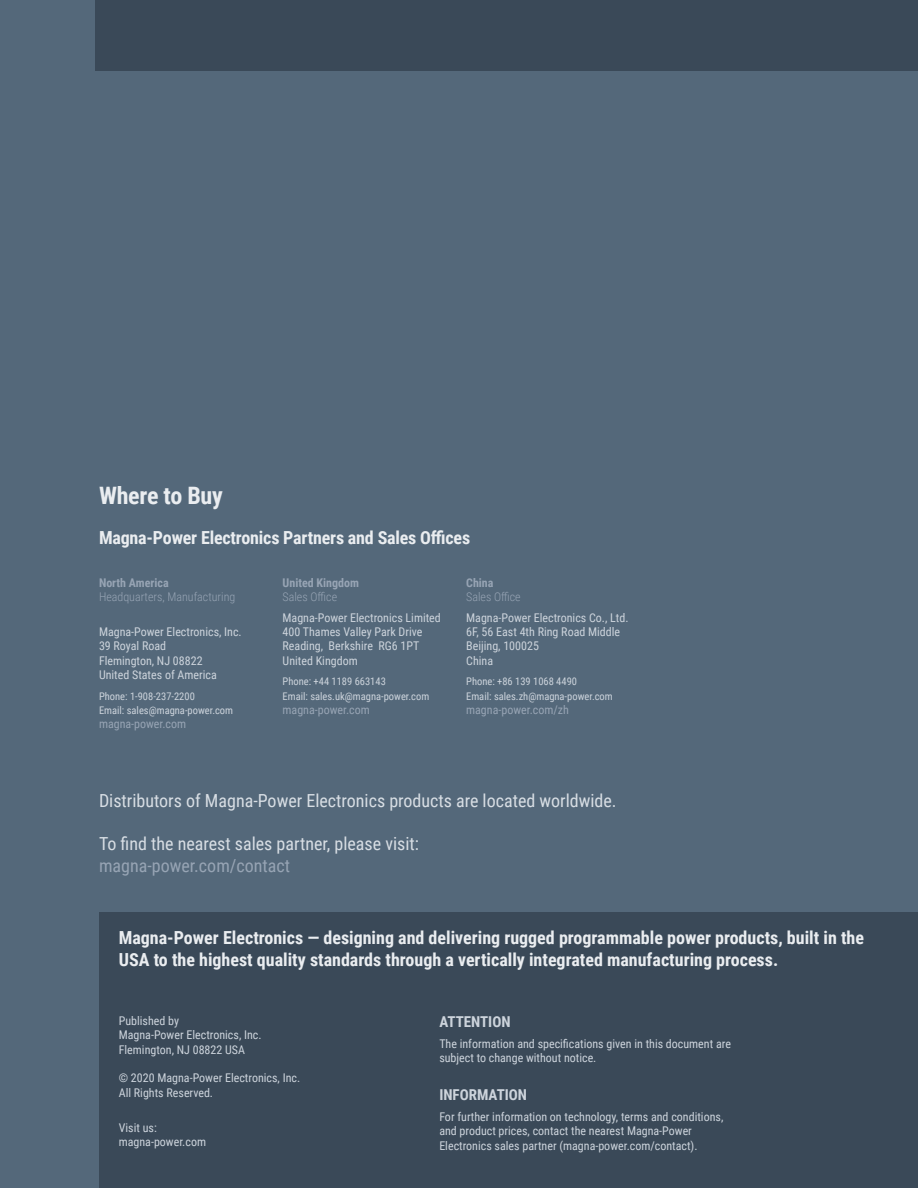
<style>
.page{position:relative;width:918px;height:1188px;background:#54687a}
.page>*{position:absolute;margin:0;border:0;box-sizing:border-box;transform-origin:0 0}
.t1{font:700 24px "Roboto Condensed";letter-spacing:-.01em;color:#eaedf0}
.t2{font:700 18px/21.6px "Roboto Condensed";color:#eaedf0}
.t3{font:18px "Roboto Condensed";color:#d8dee4}
.t4{font:18px "Roboto Condensed";color:#97a4b4}
.t5{font:700 15px "Roboto Condensed";color:#cdd4dc}
.t6{font:12px/14.4px "Roboto Condensed";color:#cdd4dc}
.t7{font:12px "Roboto Condensed";color:#97a4b4}
.t8{font:300 12px "Roboto Condensed";color:#97a4b4}
.t9{font:700 12px "Roboto Condensed";color:#97a4b4}
.t10{font:10.5px/14.4px "Roboto Condensed";color:#cdd4dc}
</style>
<div class="page">
<div style="left:99px;top:913px;width:819px;height:275px;background:#3a4958"></div>
<div style="left:95px;top:0;width:823px;height:70px;background:#3a4958"></div>
<h1 class="t1" style="left:99px;top:485px;width:125px">Where to Buy</h1>
<h2 class="t2" style="left:99px;top:526px;width:373px">Magna-Power Electronics Partners and Sales O昀케ces</h2>
<p class="t9" style="left:99px;top:577px;width:71px">North America</p>
<p class="t8" style="left:99px;top:591px;width:138px">Headquarters, Manufacturing</p>
<p class="t6" style="left:99px;top:625px;width:144px">Magna-Power Electronics, Inc.<br>39 Royal Road<br>Flemington, NJ 08822<br>United States of America</p>
<p class="t10" style="left:99px;top:689px;width:136px">Phone: 1-908-237-2200<br>Email: sales@magna-power.com</p>
<p class="t7" style="left:99px;top:719px;width:89px">magna-power.com</p>
<p class="t9" style="left:283px;top:577px;width:78px">United Kingdom</p>
<p class="t8" style="left:283px;top:589px;width:56px">Sales O昀케ce</p>
<p class="t6" style="left:283px;top:611px;width:160px">Magna-Power Electronics Limited<br>400 Thames Valley Park Drive<br>Reading, Berkshire RG6 1PT<br>United Kingdom</p>
<p class="t10" style="left:283px;top:675px;width:148px">Phone: +44 1189 663143<br>Email: sales.uk@magna-power.com</p>
<p class="t7" style="left:283px;top:704px;width:89px">magna-power.com</p>
<p class="t9" style="left:466px;top:577px;width:29px">China</p>
<p class="t8" style="left:466px;top:589px;width:56px">Sales O昀케ce</p>
<p class="t6" style="left:466px;top:611px;width:164px">Magna-Power Electronics Co., Ltd.<br>6F, 56 East 4th Ring Road Middle<br>Beijing, 100025<br>China</p>
<p class="t10" style="left:466px;top:675px;width:148px">Phone: +86 139 1068 4490<br>Email: sales.zh@magna-power.com</p>
<p class="t7" style="left:466px;top:704px;width:104px">magna-power.com/zh</p>
<h2 class="t3" style="left:99px;top:792px;width:519px">Distributors of Magna-Power Electronics products are located worldwide.</h2>
<h2 class="t3" style="left:99px;top:831px;width:322px">To 昀椀nd the nearest sales partner, please visit:</h2>
<h2 class="t4" style="left:99px;top:857px;width:193px">magna-power.com/contact</h2>
<h2 class="t2" style="left:119px;top:926px;width:747px">Magna-Power Electronics — designing and delivering rugged programmable power products, built in the<br>USA to the highest quality standards through a vertically integrated manufacturing process.</h2>
<p class="t6" style="left:119px;top:1014px;width:144px">Published by<br>Magna-Power Electronics, Inc.<br>Flemington, NJ 08822 USA</p>
<p class="t6" style="left:119px;top:1072px;width:183px">© 2020 Magna-Power Electronics, Inc.<br>All Rights Reserved.</p>
<p class="t6" style="left:119px;top:1121px;width:89px">Visit us: magna-power.com</p>
<p class="t5" style="left:439px;top:1015px;width:73px">ATTENTION</p>
<p class="t6" style="left:439px;top:1036px;width:293px">The information and speci昀椀cations given in this document are subject to change without notice.</p>
<p class="t5" style="left:439px;top:1089px;width:89px">INFORMATION</p>
<p class="t6" style="left:439px;top:1110px;width:286px">For further information on technology, terms and conditions, and product prices, contact the nearest Magna-Power<br>Electronics sales partner (magna-power.com/contact).</p>
</div>
